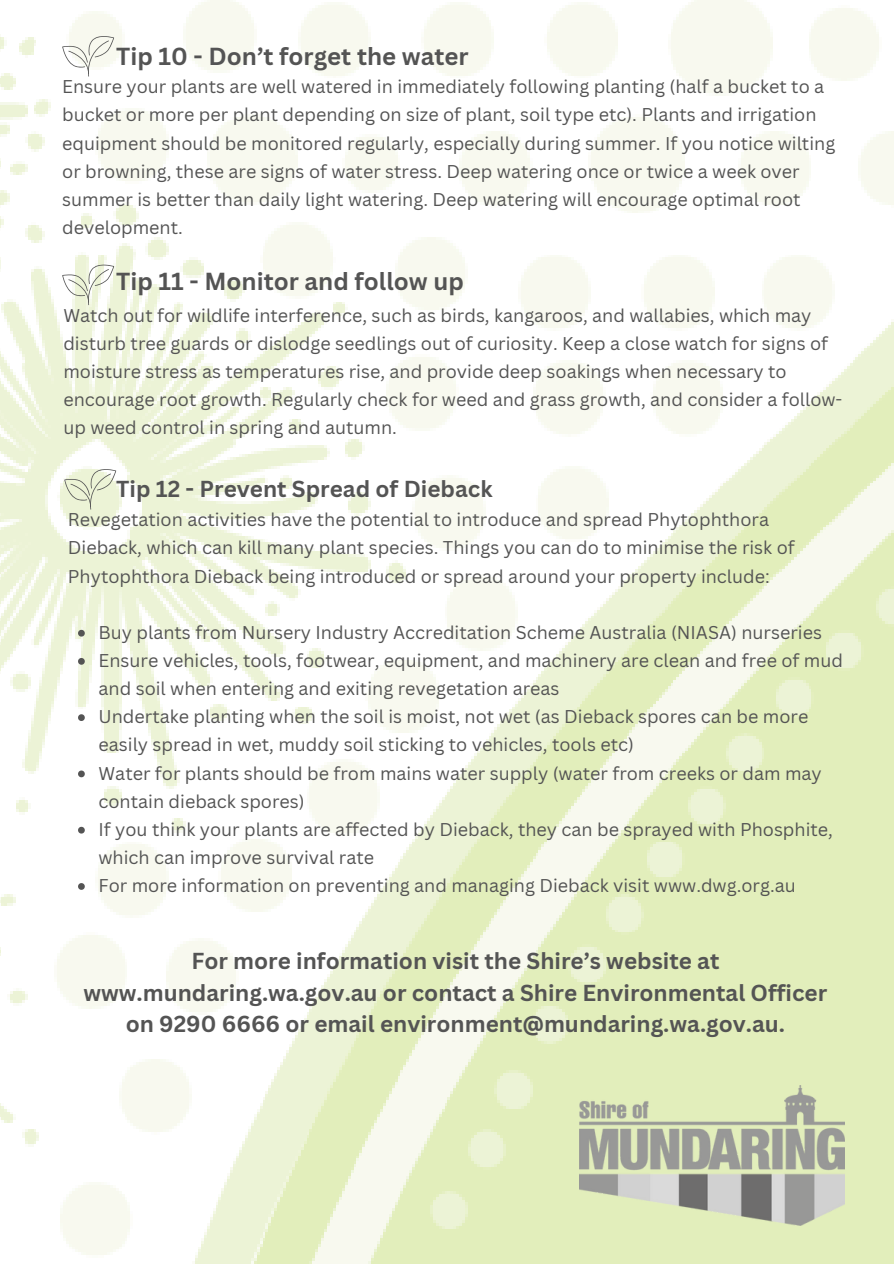
<style>
.page{position:relative;width:894px;height:1264px;background:#fff}
.page>*{position:absolute;margin:0;border:0;box-sizing:border-box;transform-origin:0 0}
.t1{font:700 24px "Canva Sans";color:#545454}
.t2{font:700 22.5px/31.5px "Canva Sans";color:#545454;text-align:center}
.t3{font:18px/28.2px "Canva Sans";color:#545454}
</style>
<div class="page">
<img style="left:0;top:0;width:893px;height:1263px">
<svg style="left:62px;top:36px;width:52px;height:41px"></svg>
<svg style="left:62px;top:265px;width:52px;height:40px"></svg>
<svg style="left:64px;top:469px;width:52px;height:40px;background:#e1e7ce"></svg>
<img style="left:579px;top:1085px;width:264px;height:140px">
<svg style="left:78px;top:630px;width:7px;height:6px"></svg>
<svg style="left:78px;top:658px;width:7px;height:6px"></svg>
<svg style="left:78px;top:714px;width:7px;height:7px"></svg>
<svg style="left:78px;top:770px;width:7px;height:7px"></svg>
<svg style="left:78px;top:826px;width:7px;height:7px"></svg>
<svg style="left:78px;top:883px;width:7px;height:6px"></svg>
<p class="t1" style="left:116px;top:39px;width:354px">Tip 10 - Don’t forget the water</p>
<h1 class="t3" style="left:62px;top:72px;width:774px">Ensure your plants are well watered in immediately following planting (half a bucket to a bucket or more per plant depending on size of plant, soil type etc). Plants and irrigation equipment should be monitored regularly, especially during summer. If you notice wilting or browning, these are signs of water stress. Deep watering once or twice a week over summer is better than daily light watering. Deep watering will encourage optimal root development.</h1>
<p class="t1" style="left:116px;top:265px;width:349px">Tip 11 - Monitor and follow up</p>
<p class="t3" style="left:63px;top:301px;width:780px">Watch out for wildlife interference, such as birds, kangaroos, and wallabies, which may disturb tree guards or dislodge seedlings out of curiosity. Keep a close watch for signs of moisture stress as temperatures rise, and provide deep soakings when necessary to encourage root growth. Regularly check for weed and grass growth, and consider a follow&shy;up weed control in spring and autumn.</p>
<h1 class="t2" style="left:116px;top:473px;width:377px">Tip 12 - Prevent Spread of Dieback</h1>
<p class="t3" style="left:68px;top:505px;width:728px">Revegetation activities have the potential to introduce and spread Phytophthora<br>Dieback, which can kill many plant species. Things you can do to minimise the risk of<br>Phytophthora Dieback being introduced or spread around your property include:</p>
<p class="t3" style="left:98px;top:617px;width:724px">Buy plants from Nursery Industry Accreditation Scheme Australia (NIASA) nurseries</p>
<h1 class="t3" style="left:98px;top:646px;width:745px">Ensure vehicles, tools, footwear, equipment, and machinery are clean and free of mud and soil when entering and exiting revegetation areas</h1>
<p class="t3" style="left:98px;top:702px;width:711px">Undertake planting when the soil is moist, not wet (as Dieback spores can be more easily spread in wet, muddy soil sticking to vehicles, tools etc)</p>
<p class="t3" style="left:98px;top:758px;width:724px">Water for plants should be from mains water supply (water from creeks or dam may contain dieback spores)</p>
<p class="t3" style="left:98px;top:814px;width:735px">If you think your plants are affected by Dieback, they can be sprayed with Phosphite, which can improve survival rate</p>
<p class="t3" style="left:98px;top:871px;width:698px">For more information on preventing and managing Dieback visit www.dwg.org.au</p>
<p class="t2" style="left:83px;top:944px;width:745px">For more information visit the Shire’s website at www.mundaring.wa.gov.au or contact a Shire Environmental Officer on 9290 6666 or email environment@mundaring.wa.gov.au.</p>
</div>
